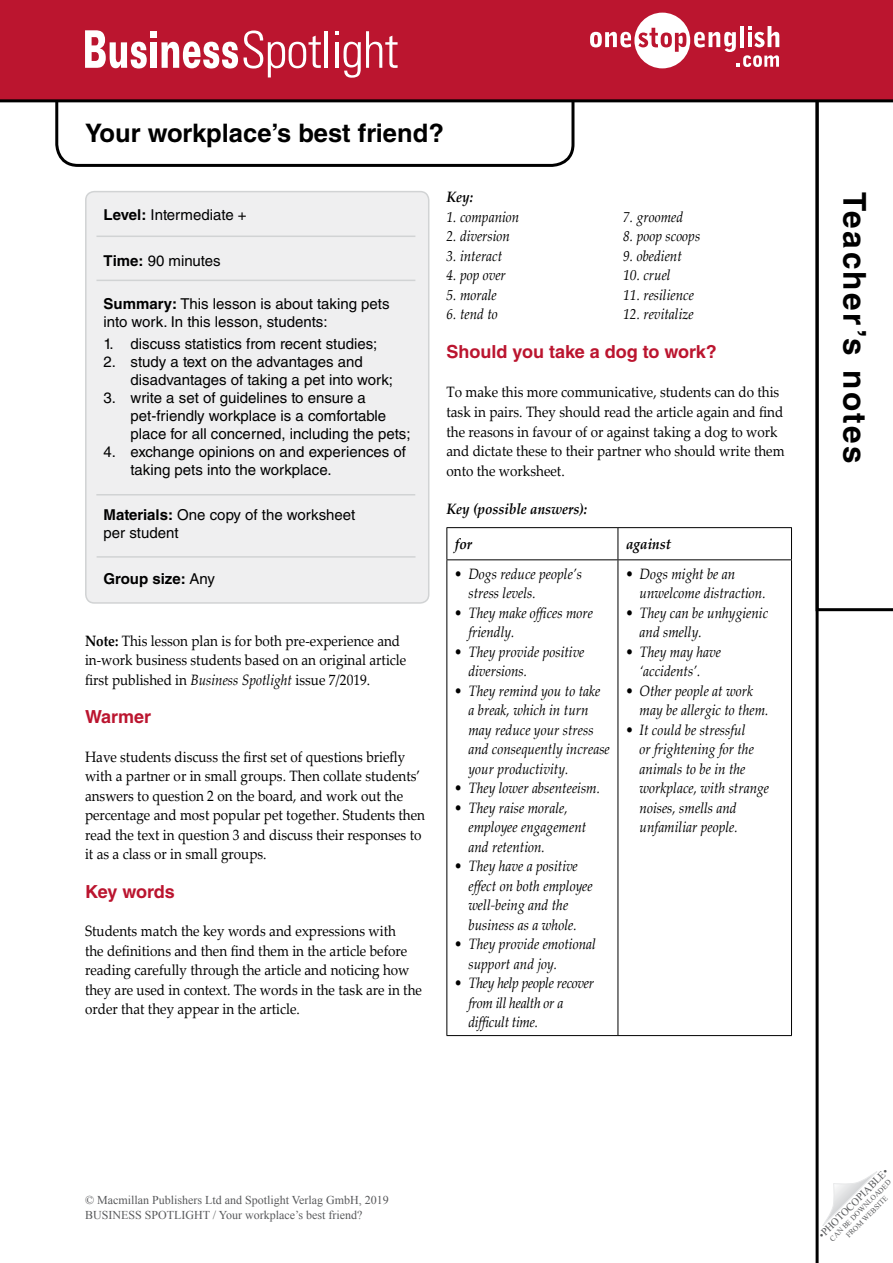
<style>
.page{position:relative;width:893px;height:1263px;background:#fff}
.page>*{position:absolute;margin:0;border:0;box-sizing:border-box;transform-origin:0 0}
.t1{font:700 31.5px "Helvetica LT Std";letter-spacing:.08em;color:#000}
.TN_-_Lesson_title{font:700 25.5px "Helvetica LT Std";color:#000}
.TN_-_Red_titles{font:700 18px "Helvetica LT Std";color:#bb152f}
.TN_-_Body_text{font:15px/19.5px "Palatino Linotype";color:#000;scale:.9 1}
.TN_-_Key_span{font:italic 15px/19.5px "Palatino Linotype";color:#000;scale:.9 1}
.TN_-_Box_RIH{font:15px/18px "Helvetica LT Std";color:#000}
.TN_-_Key_span-2{font:italic 15px/19.5px "Palatino Linotype";letter-spacing:-.02em;color:#000;scale:.9 1}
.TN_-_Key{font:italic 700 15px "Palatino Linotype";color:#000;scale:.9 1}
.TN_-_Box_RIH-2{font:700 15px "Helvetica LT Std";color:#000}
.TN_-_Key_span-3{font:italic 700 15px "Palatino Linotype";color:#000;scale:.9 1}
.t2{font:12px/14.4px "Times New Roman";color:#58595b}
.t3{font:10.5px "Times New Roman";color:#58595b}
.t4{font:7.5px/9px "Times New Roman";color:#58595b;text-align:center}
.s1{font-weight:700}
.s2{font-weight:400}
.s3{font-style:italic}
</style>
<div class="page">
<svg style="left:822px;top:1171px;width:55px;height:55px"></svg>
<svg style="left:819px;top:102px;width:74px;height:509px"></svg>
<hr style="left:816px;top:99px;width:3px;height:1164px;background:#000">
<svg style="left:55px;top:102px;width:519px;height:65px"></svg>
<div style="left:0;top:0;width:893px;height:101px;background:#bb152f"></div>
<hr style="left:0;top:99px;width:893px;height:3px;background:#000">
<svg style="left:590px;top:13px;width:189px;height:55px"></svg>
<svg style="left:85px;top:30px;width:62px;height:39px"></svg>
<div style="left:150px;top:31px;width:7px;height:7px;background:#fff"></div>
<div style="left:151px;top:42px;width:6px;height:26px;background:#fff"></div>
<svg style="left:161px;top:31px;width:160px;height:46px"></svg>
<hr style="left:325px;top:31px;width:3px;height:37px;background:#fff">
<svg style="left:335px;top:31px;width:63px;height:47px"></svg>
<div style="left:86px;top:192px;width:343px;height:411px;background:#efeff0;border-radius:9px"></div>
<div style="left:85px;top:191px;width:344px;height:413px;border:2px solid #d1d3d4;border-radius:9px"></div>
<hr style="left:96px;top:494px;width:319px;height:1px;background:#d1d3d4">
<hr style="left:97px;top:556px;width:318px;height:2px;background:#d1d3d4">
<hr style="left:96px;top:236px;width:319px;height:1px;background:#d1d3d4">
<hr style="left:96px;top:280px;width:319px;height:1px;background:#d1d3d4">
<hr style="left:446px;top:527px;width:172px;height:1px;background:#000">
<hr style="left:446px;top:528px;width:1px;height:31px;background:#000">
<hr style="left:618px;top:527px;width:174px;height:1px;background:#000">
<hr style="left:618px;top:528px;width:1px;height:31px;background:#000">
<hr style="left:791px;top:528px;width:1px;height:31px;background:#000">
<hr style="left:446px;top:559px;width:172px;height:1px;background:#000">
<hr style="left:446px;top:560px;width:1px;height:475px;background:#000">
<hr style="left:618px;top:559px;width:174px;height:1px;background:#000">
<hr style="left:618px;top:560px;width:1px;height:475px;background:#000">
<hr style="left:791px;top:560px;width:1px;height:475px;background:#000">
<hr style="left:446px;top:1035px;width:172px;height:1px;background:#000">
<hr style="left:618px;top:1035px;width:174px;height:1px;background:#000">
<p class="TN_-_Lesson_title" style="left:85px;top:118px;width:360px">Your workplace’s best friend?</p>
<p class="TN_-_Box_RIH" style="left:104px;top:206px;width:145px"><span class="s1">Level:</span> Intermediate +</p>
<p class="TN_-_Box_RIH" style="left:104px;top:252px;width:119px"><span class="s1">Time:</span> 90 minutes</p>
<p class="TN_-_Box_RIH" style="left:104px;top:294px;width:288px"><span class="s1">Summary:</span> This lesson is about taking pets into work. In this lesson, students:</p>
<p class="TN_-_Box_RIH" style="left:104px;top:335px;width:275px">1. discuss statistics from recent studies;</p>
<p class="TN_-_Box_RIH" style="left:131px;top:353px;width:264px;text-indent:-27px">2. study a text on the advantages and disadvantages of taking a pet into work;</p>
<p class="TN_-_Box_RIH" style="left:131px;top:389px;width:282px;text-indent:-27px">3. write a set of guidelines to ensure a pet-friendly workplace is a comfortable place for all concerned, including the pets;</p>
<p class="TN_-_Box_RIH" style="left:131px;top:443px;width:277px;text-indent:-27px">4. exchange opinions on and experiences of taking pets into the workplace.</p>
<p class="TN_-_Box_RIH" style="left:104px;top:506px;width:253px"><span class="s1">Materials:</span> One copy of the worksheet per student</p>
<p class="TN_-_Box_RIH-2" style="left:104px;top:570px;width:113px">Group size: <span class="s2">Any</span></p>
<p class="TN_-_Body_text" style="left:85px;top:630px;width:358px"><span class="s1">Note:</span> This lesson plan is for both pre-experience and in-work business students based on an original article first published in <span class="s3">Business Spotlight</span> issue 7/2019.</p>
<p class="TN_-_Red_titles" style="left:85px;top:706px;width:68px">Warmer</p>
<p class="TN_-_Body_text" style="left:85px;top:746px;width:379px">Have students discuss the first set of questions briefly with a partner or in small groups. Then collate students’ answers to question 2 on the board, and work out the percentage and most popular pet together. Students then read the text in question 3 and discuss their responses to it as a class or in small groups.</p>
<p class="TN_-_Red_titles" style="left:85px;top:880px;width:91px">Key words</p>
<p class="TN_-_Body_text" style="left:85px;top:921px;width:376px">Students match the key words and expressions with<br>the definitions and then find them in the article before reading carefully through the article and noticing how they are used in context. The words in the task are in the order that they appear in the article.</p>
<p class="TN_-_Key" style="left:446px;top:187px;width:31px">Key:</p>
<p class="TN_-_Key_span" style="left:623px;top:206px;width:68px">7. groomed</p>
<p class="TN_-_Key_span" style="left:623px;top:226px;width:87px">8. poop scoops</p>
<p class="TN_-_Key_span" style="left:623px;top:245px;width:67px">9. obedient</p>
<p class="TN_-_Key_span" style="left:623px;top:265px;width:54px">10. cruel</p>
<p class="TN_-_Key_span" style="left:623px;top:284px;width:80px">11. resilience</p>
<p class="TN_-_Key_span" style="left:623px;top:304px;width:80px">12. revitalize</p>
<p class="TN_-_Red_titles" style="left:446px;top:341px;width:272px">Should you take a dog to work?</p>
<p class="TN_-_Body_text" style="left:446px;top:382px;width:377px">To make this more communicative, students can do this task in pairs. They should read the article again and find the reasons in favour of or against taking a dog to work and dictate these to their partner who should write them onto the worksheet.</p>
<p class="TN_-_Key" style="left:446px;top:498px;width:158px">Key (possible answers):</p>
<p class="TN_-_Key_span-3" style="left:455px;top:533px;width:21px">for</p>
<p class="TN_-_Key_span-3" style="left:626px;top:533px;width:52px">against</p>
<p class="TN_-_Key_span" style="left:468px;top:563px;width:128px;text-indent:-14px">• Dogs reduce people’s stress levels.</p>
<p class="TN_-_Key_span" style="left:468px;top:602px;width:140px;text-indent:-14px">• They make offices more friendly.</p>
<p class="TN_-_Key_span" style="left:468px;top:641px;width:130px;text-indent:-14px">• They provide positive diversions.</p>
<p class="TN_-_Key_span" style="left:468px;top:680px;width:159px;text-indent:-14px">• They remind you to take a break, which in turn may reduce your stress and consequently increase your productivity.</p>
<p class="TN_-_Key_span" style="left:455px;top:778px;width:163px">• They lower absenteeism.</p>
<p class="TN_-_Key_span" style="left:468px;top:797px;width:133px;text-indent:-14px">• They raise morale, employee engagement and retention.</p>
<p class="TN_-_Key_span" style="left:468px;top:856px;width:140px;text-indent:-14px">• They have a positive effect on both employee well-being and the business as a whole.</p>
<p class="TN_-_Key_span" style="left:468px;top:934px;width:143px;text-indent:-14px">• They provide emotional support and joy.</p>
<p class="TN_-_Key_span-2" style="left:468px;top:973px;width:141px;text-indent:-14px">• They help people recover from ill health or a difficult time.</p>
<p class="TN_-_Key_span" style="left:446px;top:206px;width:83px">1. companion</p>
<p class="TN_-_Key_span" style="left:446px;top:226px;width:72px">2. diversion</p>
<p class="TN_-_Key_span" style="left:446px;top:245px;width:63px">3. interact</p>
<p class="TN_-_Key_span" style="left:446px;top:265px;width:67px">4. pop over</p>
<p class="TN_-_Key_span" style="left:446px;top:284px;width:57px">5. morale</p>
<p class="TN_-_Key_span" style="left:446px;top:304px;width:59px">6. tend to</p>
<p class="TN_-_Key_span" style="left:640px;top:563px;width:142px;text-indent:-14px">• Dogs might be an unwelcome distraction.</p>
<p class="TN_-_Key_span" style="left:640px;top:602px;width:144px;text-indent:-14px">• They can be unhygienic and smelly.</p>
<p class="TN_-_Key_span" style="left:626px;top:641px;width:107px;text-align:center">• They may have ‘accidents’.</p>
<p class="TN_-_Key_span" style="left:640px;top:680px;width:145px;text-indent:-14px">• Other people at work may be allergic to them.</p>
<p class="TN_-_Key_span" style="left:640px;top:719px;width:145px;text-indent:-14px">• It could be stressful<br>or frightening for the animals to be in the workplace, with strange noises, smells and unfamiliar people.</p>
<h1 class="t1" style="left:874px;top:192px;width:273px;rotate:90deg">Teacher’s notes</h1>
<p class="t2" style="left:85px;top:1193px;width:305px">© Macmillan Publishers Ltd and Spotlight Verlag GmbH, 2019<br>BUSINESS SPOTLIGHT / Your workplace’s best friend?</p>
<p class="t3" style="left:815px;top:1231px;width:95px;rotate:-45deg">•PHOTOCOPIABLE•</p>
<p class="t4" style="left:828px;top:1236px;width:85px;rotate:-45deg">CAN BE DOWNLOADED<br>FROM WEBSITE</p>
</div>
